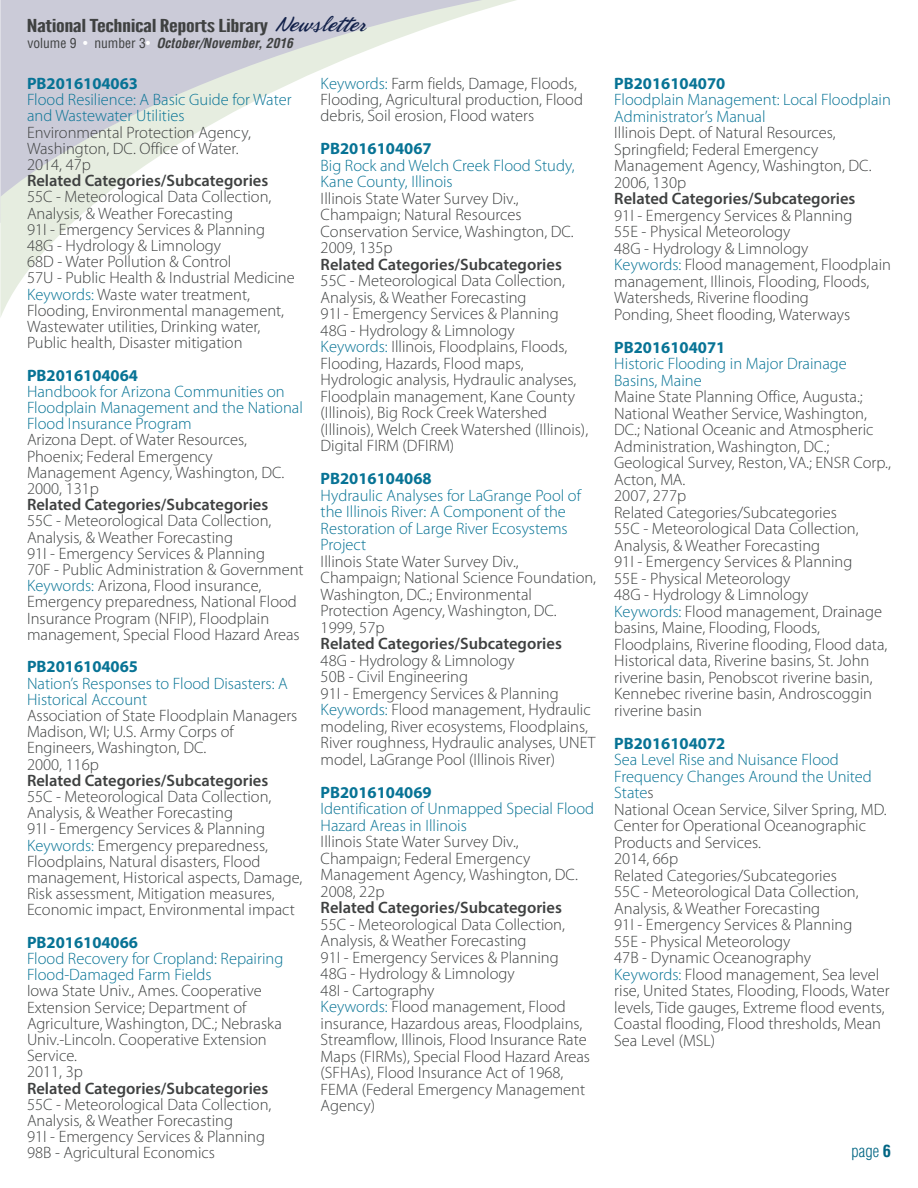
<style>
.page{position:relative;width:918px;height:1188px;background:#fff}
.page>*{position:absolute;margin:0;border:0;box-sizing:border-box;transform-origin:0 0}
.t1{font:17.85px "League Gothic";letter-spacing:-.015em;color:#3f4141;scale:1.52 1}
.t2{font:300 16.5px/16.5px "Myriad Pro";color:#3f4141}
.t3{font:300 condensed 16.5px "Helvetica";color:#006583}
.t4{font:italic 700 condensed 13.5px "Helvetica";color:#3f4141}
.s1{font-family:"Phoenix Script FLF";font-size:22.5px;color:#12214a}
.s2{font-weight:400;font-style:normal}
.s3{font-weight:400;font-style:normal;color:#fff}
.s4{font-weight:400;font-style:normal;color:#fffffe}
.s5{font-weight:700;color:#077395}
.s6{color:#077395}
.s7{font-weight:600}
.s8{font-weight:700}
</style>
<div class="page">
<svg style="left:0;top:0;width:516px;height:317px"></svg>
<p class="t1" style="left:27px;top:15px;width:225px">National Technical Reports Library <span class="s1">Newsletter</span></p>
<p class="t4" style="left:27px;top:35px;width:267px"><span class="s2">volume 9</span> <span class="s3">•</span> <span class="s2">number 3</span><span class="s4">•</span> October/November, 2016</p>
<p class="t2" style="left:27px;top:75px;width:269px"><span class="s5">PB2016104063<br></span><span class="s6">Flood Resilience: A Basic Guide for Water and Wastewater Utilities<br></span>Environmental Protection Agency,<br>Washington, DC. Office of Water.<br>2014, 47p<br><span class="s7">Related Categories/Subcategories<br></span>55C - Meteorological Data Collection,<br>Analysis, &amp; Weather Forecasting<br>91I - Emergency Services &amp; Planning<br>48G - Hydrology &amp; Limnology<br>68D - Water Pollution &amp; Control<br>57U - Public Health &amp; Industrial Medicine<br><span class="s6">Keywords:</span> Waste water treatment,<br>Flooding, Environmental management,<br>Wastewater utilities, Drinking water,<br>Public health, Disaster mitigation</p>
<p class="t2" style="left:27px;top:367px;width:278px"><span class="s5">PB2016104064<br></span><span class="s6">Handbook for Arizona Communities on Floodplain Management and the National Flood Insurance Program<br></span>Arizona Dept. of Water Resources, Phoenix; Federal Emergency Management Agency, Washington, DC.<br>2000, 131p<br><span class="s7">Related Categories/Subcategories<br></span>55C - Meteorological Data Collection, Analysis, &amp; Weather Forecasting<br>91I - Emergency Services &amp; Planning<br>70F - Public Administration &amp; Government <span class="s6">Keywords:</span> Arizona, Flood insurance, Emergency preparedness, National Flood Insurance Program (NFIP), Floodplain management, Special Flood Hazard Areas</p>
<p class="t2" style="left:27px;top:659px;width:277px"><span class="s5">PB2016104065<br></span><span class="s6">Nation’s Responses to Flood Disasters: A Historical Account<br></span>Association of State Floodplain Managers Madison, WI; U.S. Army Corps of Engineers, Washington, DC.<br>2000, 116p<br><span class="s7">Related Categories/Subcategories<br></span>55C - Meteorological Data Collection, Analysis, &amp; Weather Forecasting<br>91I - Emergency Services &amp; Planning <span class="s6">Keywords:</span> Emergency preparedness, Floodplains, Natural disasters, Flood management, Historical aspects, Damage, Risk assessment, Mitigation measures, Economic impact, Environmental impact</p>
<p class="t2" style="left:27px;top:934px;width:258px"><span class="s5">PB2016104066<br></span><span class="s6">Flood Recovery for Cropland: Repairing<br>Flood-Damaged Farm Fields<br></span>Iowa State Univ., Ames. Cooperative<br>Extension Service; Department of<br>Agriculture, Washington, DC.; Nebraska<br>Univ.-Lincoln. Cooperative Extension<br>Service.<br>2011, 3p<br><span class="s7">Related Categories/Subcategories<br></span>55C - Meteorological Data Collection,<br>Analysis, &amp; Weather Forecasting<br>91I - Emergency Services &amp; Planning<br>98B - Agricultural Economics</p>
<p class="t2" style="left:321px;top:75px;width:264px"><span class="s6">Keywords:</span> Farm fields, Damage, Floods,<br>Flooding, Agricultural production, Flood debris, Soil erosion, Flood waters</p>
<p class="t2" style="left:321px;top:140px;width:269px"><span class="s5">PB2016104067<br></span><span class="s6">Big Rock and Welch Creek Flood Study,<br>Kane County, Illinois<br></span>Illinois State Water Survey Div.,<br>Champaign; Natural Resources<br>Conservation Service, Washington, DC.<br>2009, 135p<br><span class="s7">Related Categories/Subcategories<br></span>55C - Meteorological Data Collection,<br>Analysis, &amp; Weather Forecasting<br>91I - Emergency Services &amp; Planning<br>48G - Hydrology &amp; Limnology<br><span class="s6">Keywords:</span> Illinois, Floodplains, Floods,<br>Flooding, Hazards, Flood maps,<br>Hydrologic analysis, Hydraulic analyses,<br>Floodplain management, Kane County (Illinois), Big Rock Creek Watershed (Illinois), Welch Creek Watershed (Illinois),<br>Digital FIRM (DFIRM)</p>
<p class="t2" style="left:321px;top:470px;width:277px"><span class="s5">PB2016104068<br></span><span class="s6">Hydraulic Analyses for LaGrange Pool of the Illinois River: A Component of the<br>Restoration of Large River Ecosystems<br>Project<br></span>Illinois State Water Survey Div.,<br>Champaign; National Science Foundation,<br>Washington, DC.; Environmental<br>Protection Agency, Washington, DC.<br>1999, 57p<br><span class="s7">Related Categories/Subcategories<br></span>48G - Hydrology &amp; Limnology<br>50B - Civil Engineering<br>91I - Emergency Services &amp; Planning<br><span class="s6">Keywords:</span> Flood management, Hydraulic modeling, River ecosystems, Floodplains,<br>River roughness, Hydraulic analyses, UNET model, LaGrange Pool (Illinois River)</p>
<p class="t2" style="left:321px;top:784px;width:275px"><span class="s5">PB2016104069<br></span><span class="s6">Identification of Unmapped Special Flood<br>Hazard Areas in Illinois<br></span>Illinois State Water Survey Div.,<br>Champaign; Federal Emergency<br>Management Agency, Washington, DC.<br>2008, 22p<br><span class="s7">Related Categories/Subcategories<br></span>55C - Meteorological Data Collection,<br>Analysis, &amp; Weather Forecasting<br>91I - Emergency Services &amp; Planning<br>48G - Hydrology &amp; Limnology<br>48I - Cartography<br><span class="s6">Keywords:</span> Flood management, Flood insurance, Hazardous areas, Floodplains,<br>Streamflow, Illinois, Flood Insurance Rate<br>Maps (FIRMs), Special Flood Hazard Areas (SFHAs), Flood Insurance Act of 1968,<br>FEMA (Federal Emergency Management<br>Agency)</p>
<p class="t2" style="left:614px;top:75px;width:278px"><span class="s5">PB2016104070<br></span><span class="s6">Floodplain Management: Local Floodplain<br>Administrator’s Manual<br></span>Illinois Dept. of Natural Resources,<br>Springfield; Federal Emergency<br>Management Agency, Washington, DC.<br>2006, 130p<br><span class="s7">Related Categories/Subcategories<br></span>91I - Emergency Services &amp; Planning<br>55E - Physical Meteorology<br>48G - Hydrology &amp; Limnology<br><span class="s6">Keywords:</span> Flood management, Floodplain management, Illinois, Flooding, Floods,<br>Watersheds, Riverine flooding<br>Ponding, Sheet flooding, Waterways</p>
<p class="t2" style="left:614px;top:339px;width:278px"><span class="s5">PB2016104071<br></span><span class="s6">Historic Flooding in Major Drainage<br>Basins, Maine<br></span>Maine State Planning Office, Augusta.;<br>National Weather Service, Washington,<br>DC.; National Oceanic and Atmospheric<br>Administration, Washington, DC.;<br>Geological Survey, Reston, VA.; ENSR Corp.,<br>Acton, MA.<br>2007, 277p<br>Related Categories/Subcategories<br>55C - Meteorological Data Collection,<br>Analysis, &amp; Weather Forecasting<br>91I - Emergency Services &amp; Planning<br>55E - Physical Meteorology<br>48G - Hydrology &amp; Limnology<br><span class="s6">Keywords:</span> Flood management, Drainage basins, Maine, Flooding, Floods,<br>Floodplains, Riverine flooding, Flood data,<br>Historical data, Riverine basins, St. John riverine basin, Penobscot riverine basin,<br>Kennebec riverine basin, Androscoggin riverine basin</p>
<p class="t2" style="left:614px;top:735px;width:277px"><span class="s5">PB2016104072<br></span><span class="s6">Sea Level Rise and Nuisance Flood<br>Frequency Changes Around the United<br>State</span>s<br>National Ocean Service, Silver Spring, MD.<br>Center for Operational Oceanographic<br>Products and Services.<br>2014, 66p<br>Related Categories/Subcategories<br>55C - Meteorological Data Collection,<br>Analysis, &amp; Weather Forecasting<br>91I - Emergency Services &amp; Planning<br>55E - Physical Meteorology<br>47B - Dynamic Oceanography<br><span class="s6">Keywords:</span> Flood management, Sea level rise, United States, Flooding, Floods, Water levels, Tide gauges, Extreme flood events,<br>Coastal flooding, Flood thresholds, Mean<br>Sea Level (MSL)</p>
<p class="t3" style="left:852px;top:1141px;width:41px">page <span class="s8">6</span></p>
</div>
